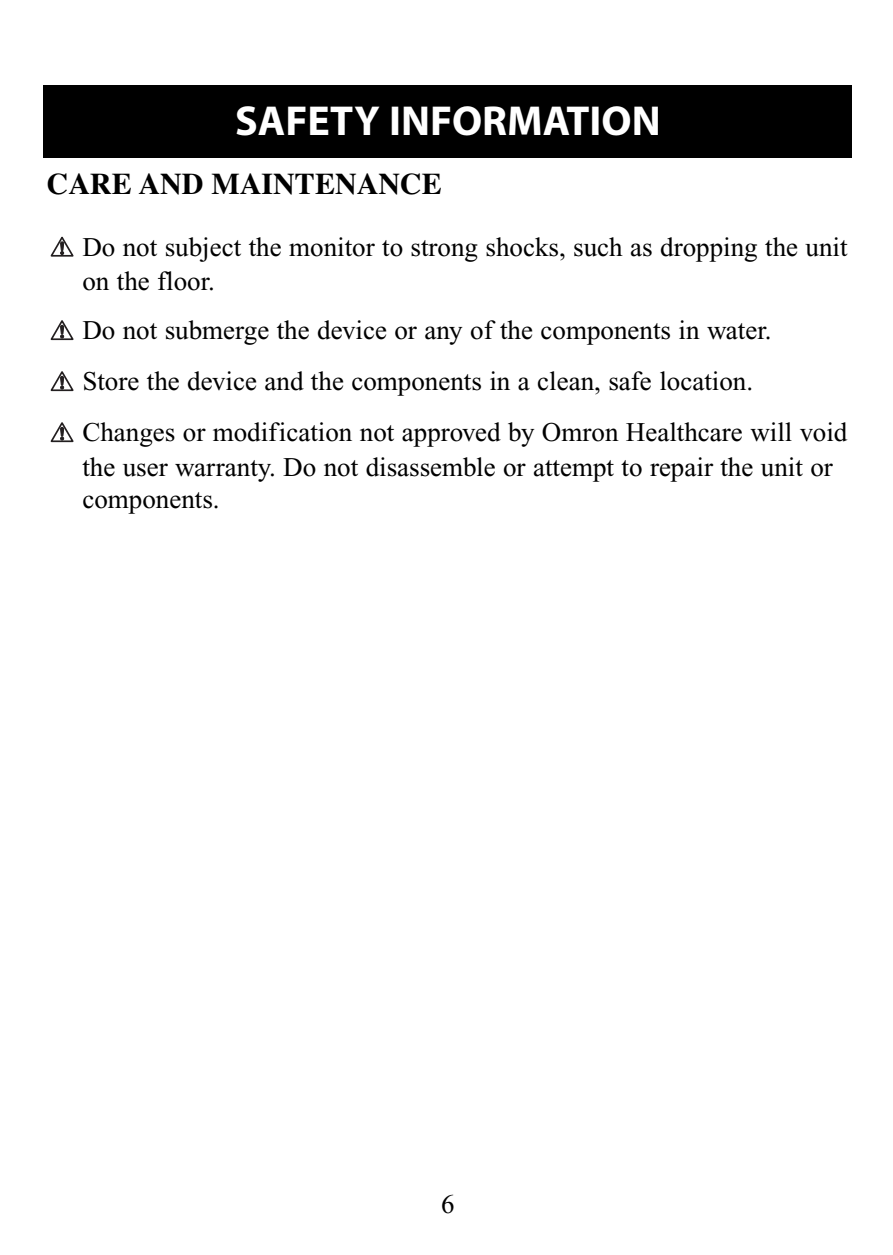
<style>
.page{position:relative;width:893px;height:1255px;background:#fff}
.page>*{position:absolute;margin:0;border:0;box-sizing:border-box;transform-origin:0 0}
.t1{font:700 42px "Myriad";color:#fff}
.t2{font:700 30px "Times";color:#000}
.t3{font:27px/51px "Times";color:#000}
</style>
<div class="page">
<svg style="left:43px;top:85px;width:809px;height:358px"></svg>
<h1 class="t1" style="left:235px;top:105px;width:427px">SAFETY INFORMATION</h1>
<p class="t2" style="left:47px;top:173px;width:396px">CARE AND MAINTENANCE</p>
<p class="t3" style="left:82px;top:232px;width:766px;line-height:34.2px">Do not subject the monitor to strong shocks, such as dropping the unit on the floor.</p>
<p class="t3" style="left:82px;top:307px;width:766px">Do not submerge the device or any of the components in water.<br>Store the device and the components in a clean, safe location.<br>Changes or modification not approved by Omron Healthcare will void</p>
<p class="t3" style="left:82px;top:453px;width:751px;line-height:32.4px">the user warranty. Do not disassemble or attempt to repair the unit or components.</p>
<p class="t3" style="left:441px;top:1181px;width:15px">6</p>
</div>
